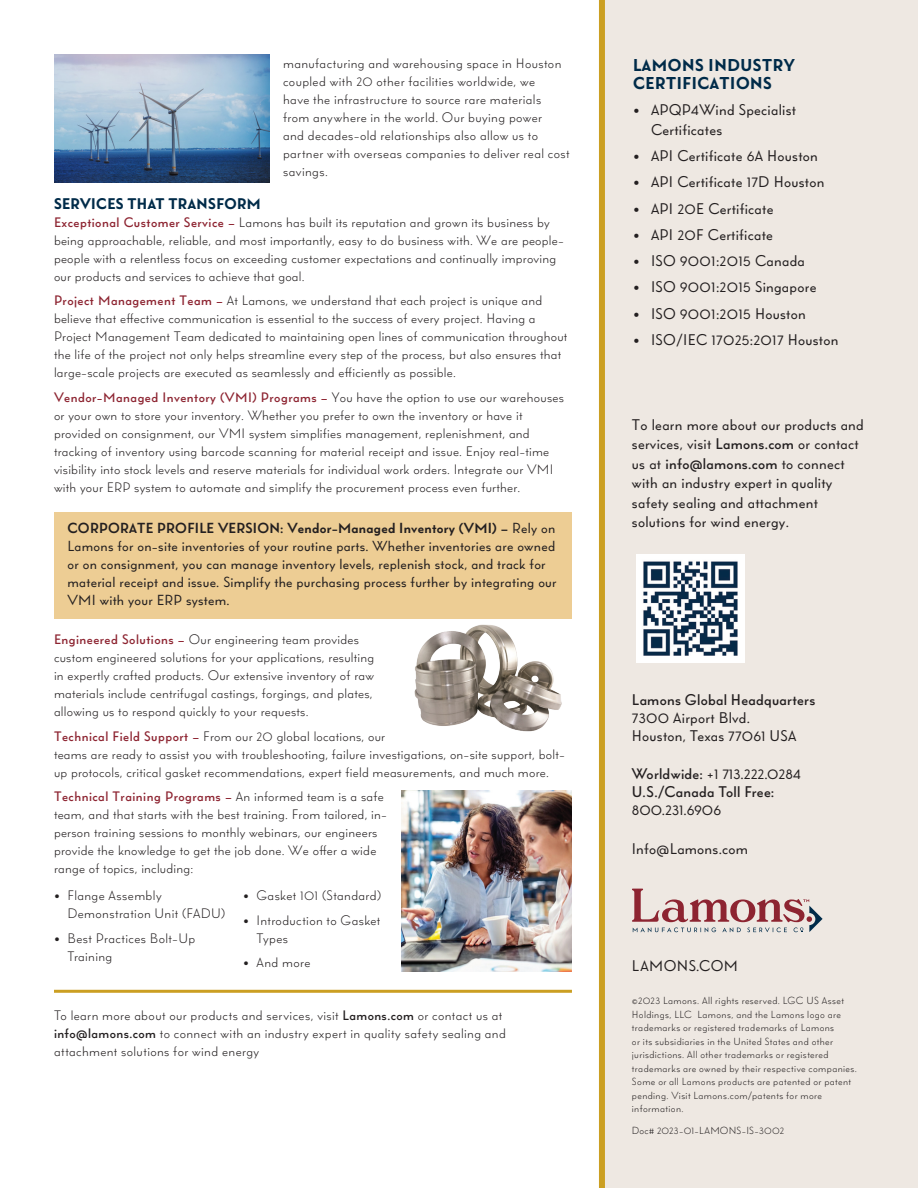
<style>
.page{position:relative;width:918px;height:1188px;background:#fff}
.page>*{position:absolute;margin:0;border:0;box-sizing:border-box;transform-origin:0 0}
.t1{font:800 15px/18px "Wright Roman";letter-spacing:.04em;color:#002b49}
.t2{font:13.5px/19.5px "Wright Roman";letter-spacing:.02em;color:#231f20}
.t3{font:600 13.5px/18px "Wright Roman";letter-spacing:.02em;color:#231f20}
.Body{font:800 13.5px "Wright Roman";letter-spacing:.025em;color:#002b49}
.t4{font:13.5px "Wright Roman";color:#231f20}
.Body-2{font:12.75px/18px "Wright Roman";letter-spacing:.02em;color:#231f20}
.Body-3{font:300 12px/18px "Wright Roman";letter-spacing:.02em;color:#231f20}
.t5{font:300 9px/13.5px "Wright Roman";letter-spacing:.04em;color:#231f20}
.t6{font:300 9px "Wright Roman";letter-spacing:.02em;color:#231f20}
.s1{font-weight:600;color:#8d2431}
.s2{font-weight:700}
.s3{font-family:"Calibri";font-weight:400}
.s4{font-weight:600}
.s5{font-family:"Calibri"}
.s6{font-weight:400}
</style>
<div class="page">
<div style="left:605px;top:0;width:313px;height:1188px;background:#eee8e2"></div>
<div style="left:599px;top:0;width:6px;height:1188px;background:#cb9f22"></div>
<img style="left:636px;top:554px;width:108px;height:108px">
<svg style="left:632px;top:889px;width:191px;height:44px"></svg>
<hr style="left:54px;top:990px;width:518px;height:3px;background:#cb9f22">
<div style="left:54px;top:512px;width:518px;height:106px;background:#edcd94"></div>
<img style="left:54px;top:54px;width:216px;height:129px">
<img style="left:414px;top:624px;width:148px;height:108px">
<img style="left:402px;top:791px;width:170px;height:181px">
<p class="Body-3" style="left:283px;top:54px;width:288px">manufacturing and warehousing space in Houston coupled with 20 other facilities worldwide, we<br>have the infrastructure to source rare materials from anywhere in the world. Our buying power<br>and decades-old relationships also allow us to partner with overseas companies to deliver real cost savings.</p>
<p class="Body" style="left:54px;top:193px;width:208px">SERVICES THAT TRANSFORM</p>
<p class="Body-3" style="left:54px;top:213px;width:511px"><span class="s1">Exceptional Customer Service –</span> Lamons has built its reputation and grown its business by being approachable, reliable, and most importantly, easy to do business with. We are people&shy;people with a relentless focus on exceeding customer expectations and continually improving our products and services to achieve that goal.</p>
<p class="Body-3" style="left:54px;top:291px;width:515px"><span class="s1">Project Management Team –</span> At Lamons, we understand that each project is unique and believe that effective communication is essential to the success of every project. Having a Project Management Team dedicated to maintaining open lines of communication throughout the life of the project not only helps streamline every step of the process, but also ensures that large-scale projects are executed as seamlessly and efficiently as possible.</p>
<p class="Body-3" style="left:54px;top:388px;width:511px"><span class="s1">Vendor-Managed Inventory (VMI) Programs –</span> You have the option to use our warehouses or your own to store your inventory. Whether you prefer to own the inventory or have it provided on consignment, our VMI system simplifies management, replenishment, and tracking of inventory using barcode scanning for material receipt and issue. Enjoy real-time visibility into stock levels and reserve materials for individual work orders. Integrate our VMI with your ERP system to automate and simplify the procurement process even further.</p>
<p class="Body-2" style="left:68px;top:519px;width:491px"><span class="s2">CORPORATE PROFILE VERSION: Vendor-Managed Inventory (VMI) –</span> Rely on Lamons for on-site inventories of your routine parts. Whether inventories are owned or on consignment, you can manage inventory levels, replenish stock, and track for material receipt and issue. Simplify the purchasing process further by integrating our VMI with your ERP system.</p>
<p class="Body-3" style="left:54px;top:630px;width:322px"><span class="s1">Engineered Solutions –</span> Our engineering team provides custom engineered solutions for your applications, resulting in expertly crafted products. Our extensive inventory of raw materials include centrifugal castings, forgings, and plates, allowing us to respond quickly to your requests.</p>
<p class="Body-3" style="left:54px;top:727px;width:512px"><span class="s1">Technical Field Support –</span> From our 20 global locations, our<br>teams are ready to assist you with troubleshooting, failure investigations, on-site support, bolt&shy;up protocols, critical gasket recommendations, expert field measurements, and much more.</p>
<p class="Body-3" style="left:54px;top:787px;width:335px"><span class="s1">Technical Training Programs –</span> An informed team is a safe team, and that starts with the best training. From tailored, in&shy;person training sessions to monthly webinars, our engineers provide the knowledge to get the job done. We offer a wide range of topics, including:</p>
<p class="Body-3" style="left:68px;top:886px;width:159px;text-indent:-14px"><span class="s3">•</span> Flange Assembly<br>Demonstration Unit (FADU)</p>
<p class="Body-3" style="left:68px;top:929px;width:129px;text-indent:-14px"><span class="s3">•</span> Best Practices Bolt-Up<br>Training</p>
<p class="Body-3" style="left:243px;top:886px;width:140px"><span class="s3">•</span> Gasket 101 (Standard)</p>
<p class="Body-3" style="left:256px;top:911px;width:125px;text-indent:-14px"><span class="s3">•</span> Introduction to Gasket<br>Types</p>
<p class="Body-3" style="left:243px;top:953px;width:69px"><span class="s3">•</span> And more</p>
<p class="Body-3" style="left:54px;top:1006px;width:453px">To learn more about our products and services, visit <span class="s4">Lamons.com</span> or contact us at <span class="s4">info@lamons.com</span> to connect with an industry expert in quality safety sealing and attachment solutions for wind energy</p>
<p class="t1" style="left:633px;top:56px;width:163px">LAMONS INDUSTRY<br>CERTIFICATIONS</p>
<p class="t2" style="left:651px;top:100px;width:147px;text-indent:-18px"><span class="s5">•</span> APQP4Wind Specialist<br>Certificates</p>
<p class="t2" style="left:633px;top:146px;width:186px"><span class="s5">•</span> API Certificate 6A Houston</p>
<p class="t2" style="left:633px;top:172px;width:193px"><span class="s5">•</span> API Certificate 17D Houston</p>
<p class="t2" style="left:633px;top:198px;width:142px"><span class="s5">•</span> API 20E Certificate</p>
<p class="t2" style="left:633px;top:224px;width:142px"><span class="s5">•</span> API 20F Certificate</p>
<p class="t2" style="left:633px;top:251px;width:173px"><span class="s5">•</span> ISO 9001:2015 Canada</p>
<p class="t2" style="left:633px;top:277px;width:185px"><span class="s5">•</span> ISO 9001:2015 Singapore</p>
<p class="t2" style="left:633px;top:303px;width:174px"><span class="s5">•</span> ISO 9001:2015 Houston</p>
<p class="t2" style="left:633px;top:329px;width:207px"><span class="s5">•</span> ISO/IEC 17025:2017 Houston</p>
<p class="t2" style="left:632px;top:414px;width:233px">To learn more about our products and services, visit <span class="s4">Lamons.com</span> or contact us at <span class="s4">info@lamons.com</span> to connect with an industry expert in quality safety sealing and attachment solutions for wind energy.</p>
<p class="t3" style="left:632px;top:690px;width:185px">Lamons Global Headquarters</p>
<p class="t2" style="left:632px;top:708px;width:166px;line-height:18px">7300 Airport Blvd.<br>Houston, Texas 77061 USA</p>
<p class="t3" style="left:632px;top:765px;width:170px">Worldwide: <span class="s6">+1 713.222.0284<br></span>U.S./Canada Toll Free:</p>
<p class="t4" style="left:632px;top:800px;width:91px">800.231.6906</p>
<p class="t2" style="left:632px;top:838px;width:118px">Info@Lamons.com</p>
<p class="t2" style="left:632px;top:955px;width:107px">LAMONS.COM</p>
<p class="t5" style="left:632px;top:994px;width:226px">©2023 Lamons. All rights reserved. LGC US Asset Holdings, LLC Lamons, and the Lamons logo are trademarks or registered trademarks of Lamons<br>or its subsidiaries in the United States and other jurisdictions. All other trademarks or registered trademarks are owned by their respective companies.<br>Some or all Lamons products are patented or patent pending. Visit Lamons.com/patents for more information.</p>
<p class="t6" style="left:632px;top:1124px;width:154px">Doc# 2023-01-LAMONS-IS-3002</p>
</div>
